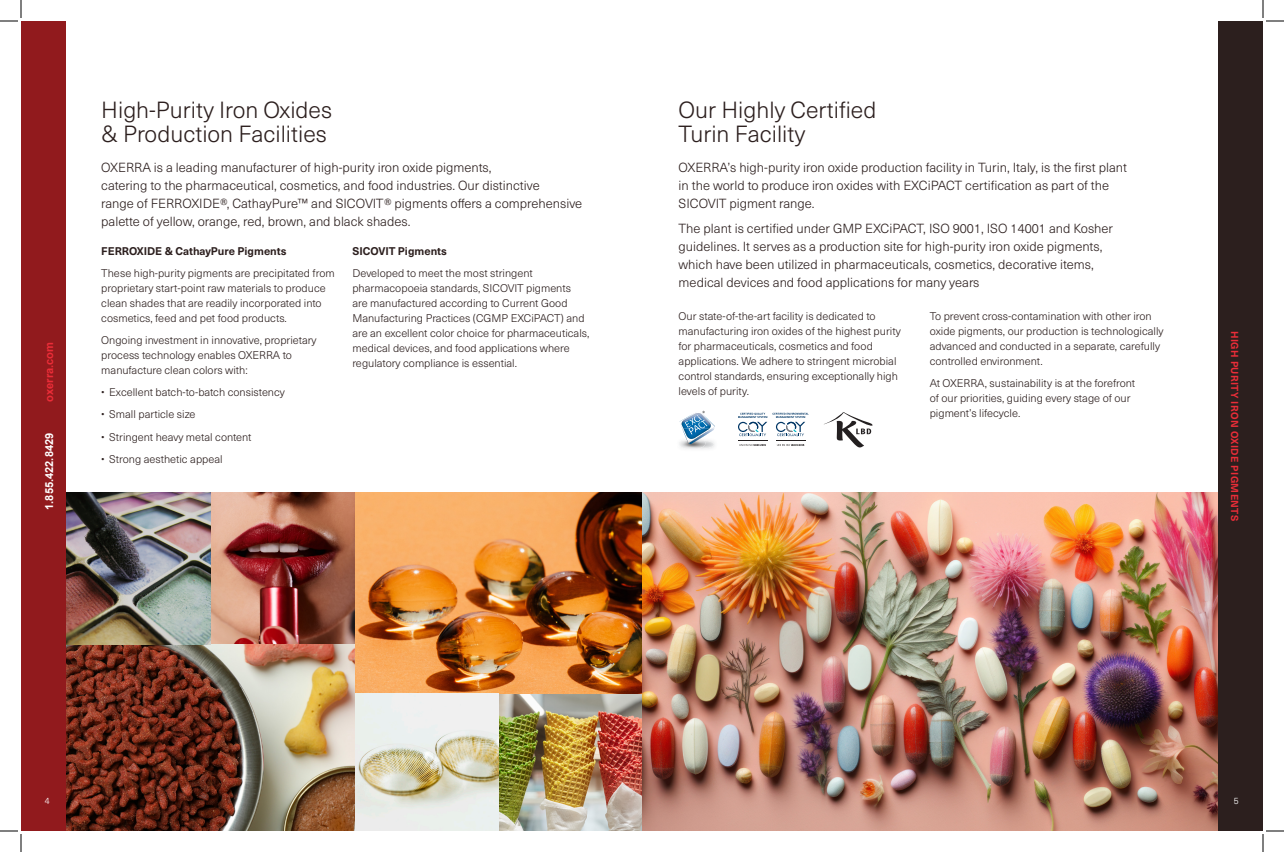
<style>
.page{position:relative;width:1284px;height:852px;background:#fff}
.page>*{position:absolute;margin:0;border:0;box-sizing:border-box;transform-origin:0 0}
.t1{font:300 23px/24px "Neue Haas Unica W1 G";color:#2c1f1e}
.t2{font:300 13px/18px "Neue Haas Unica W1 G";color:#2c1f1e}
.t3{font:700 11.1px "Arial";color:#fff}
.t4{font:700 11.1px "Arial";color:#eb2d38}
.t5{font:300 11px/15px "Neue Haas Unica W1 G";color:#2c1f1e}
.t6{font:700 11px "Neue Haas Unica W1 G";color:#2c1f1e}
.t7{font:700 10px "Neue Haas Unica W1 G";letter-spacing:.04em;color:#eb2d38}
.t8{font:300 9.1px "Neue Haas Unica W1 G";color:#fff}
</style>
<div class="page">
<div style="left:1218px;top:21px;width:45px;height:810px;background:#2c1f1e"></div>
<div style="left:21px;top:21px;width:45px;height:810px;background:#911a1d"></div>
<img style="left:499px;top:693px;width:143px;height:138px">
<img style="left:642px;top:492px;width:576px;height:339px">
<img style="left:66px;top:492px;width:290px;height:339px">
<svg style="left:679px;top:411px;width:36px;height:38px"></svg>
<img style="left:66px;top:492px;width:145px;height:153px">
<svg style="left:824px;top:412px;width:49px;height:35px"></svg>
<img style="left:356px;top:492px;width:286px;height:201px">
<svg style="left:356px;top:693px;width:143px;height:138px;fill:#eaeceb"></svg>
<svg style="left:738px;top:413px;width:71px;height:33px"></svg>
<svg style="left:0;top:0;width:22px;height:22px"></svg>
<svg style="left:0;top:830px;width:22px;height:22px"></svg>
<svg style="left:1262px;top:0;width:22px;height:22px"></svg>
<svg style="left:1262px;top:830px;width:22px;height:22px"></svg>
<p class="t4" style="left:42px;top:402px;width:61px;rotate:-90deg">oxerra.com</p>
<p class="t3" style="left:42px;top:510px;width:79px;rotate:-90deg">1.855.422.8429</p>
<p class="t1" style="left:101px;top:97px;width:232px">High-Purity Iron Oxides &amp; Production Facilities</p>
<p class="t1" style="left:679px;top:97px;width:199px">Our Highly Certified<br>Turin Facility</p>
<p class="t2" style="left:101px;top:158px;width:482px">OXERRA is a leading manufacturer of high-purity iron oxide pigments,<br>catering to the pharmaceutical, cosmetics, and food industries. Our distinctive<br>range of FERROXIDE®, CathayPure™ and SICOVIT® pigments offers a comprehensive palette of yellow, orange, red, brown, and black shades.</p>
<p class="t2" style="left:679px;top:158px;width:450px">OXERRA’s high-purity iron oxide production facility in Turin, Italy, is the first plant in the world to produce iron oxides with EXCiPACT certification as part of the<br>SICOVIT pigment range.</p>
<p class="t2" style="left:679px;top:219px;width:436px">The plant is certified under GMP EXCiPACT, ISO 9001, ISO 14001 and Kosher guidelines. It serves as a production site for high-purity iron oxide pigments, which have been utilized in pharmaceuticals, cosmetics, decorative items, medical devices and food applications for many years</p>
<p class="t6" style="left:101px;top:242px;width:187px">FERROXIDE &amp; CathayPure Pigments</p>
<p class="t5" style="left:101px;top:265px;width:235px">These high-purity pigments are precipitated from proprietary start-point raw materials to produce clean shades that are readily incorporated into cosmetics, feed and pet food products.</p>
<p class="t5" style="left:101px;top:332px;width:217px">Ongoing investment in innovative, proprietary process technology enables OXERRA to manufacture clean colors with:</p>
<p class="t5" style="left:101px;top:384px;width:185px">• Excellent batch-to-batch consistency</p>
<p class="t5" style="left:101px;top:406px;width:96px">• Small particle size</p>
<p class="t5" style="left:101px;top:429px;width:152px">• Stringent heavy metal content</p>
<p class="t5" style="left:101px;top:451px;width:123px">• Strong aesthetic appeal</p>
<p class="t6" style="left:352px;top:242px;width:96px">SICOVIT Pigments</p>
<p class="t5" style="left:352px;top:265px;width:239px">Developed to meet the most stringent pharmacopoeia standards, SICOVIT pigments<br>are manufactured according to Current Good Manufacturing Practices (CGMP EXCiPACT) and are an excellent color choice for pharmaceuticals, medical devices, and food applications where regulatory compliance is essential.</p>
<p class="t5" style="left:679px;top:308px;width:224px">Our state-of-the-art facility is dedicated to manufacturing iron oxides of the highest purity for pharmaceuticals, cosmetics and food applications. We adhere to stringent microbial control standards, ensuring exceptionally high levels of purity.</p>
<p class="t5" style="left:930px;top:308px;width:235px">To prevent cross-contamination with other iron oxide pigments, our production is technologically advanced and conducted in a separate, carefully controlled environment.</p>
<p class="t5" style="left:930px;top:375px;width:207px">At OXERRA, sustainability is at the forefront of our priorities, guiding every stage of our pigment’s lifecycle.</p>
<p class="t7" style="left:1242px;top:331px;width:192px;rotate:90deg">HIGH PURITY IRON OXIDE PIGMENTS</p>
<p class="t8" style="left:45px;top:795px;width:6px">4</p>
<p class="t8" style="left:1234px;top:795px;width:6px">5</p>
</div>
